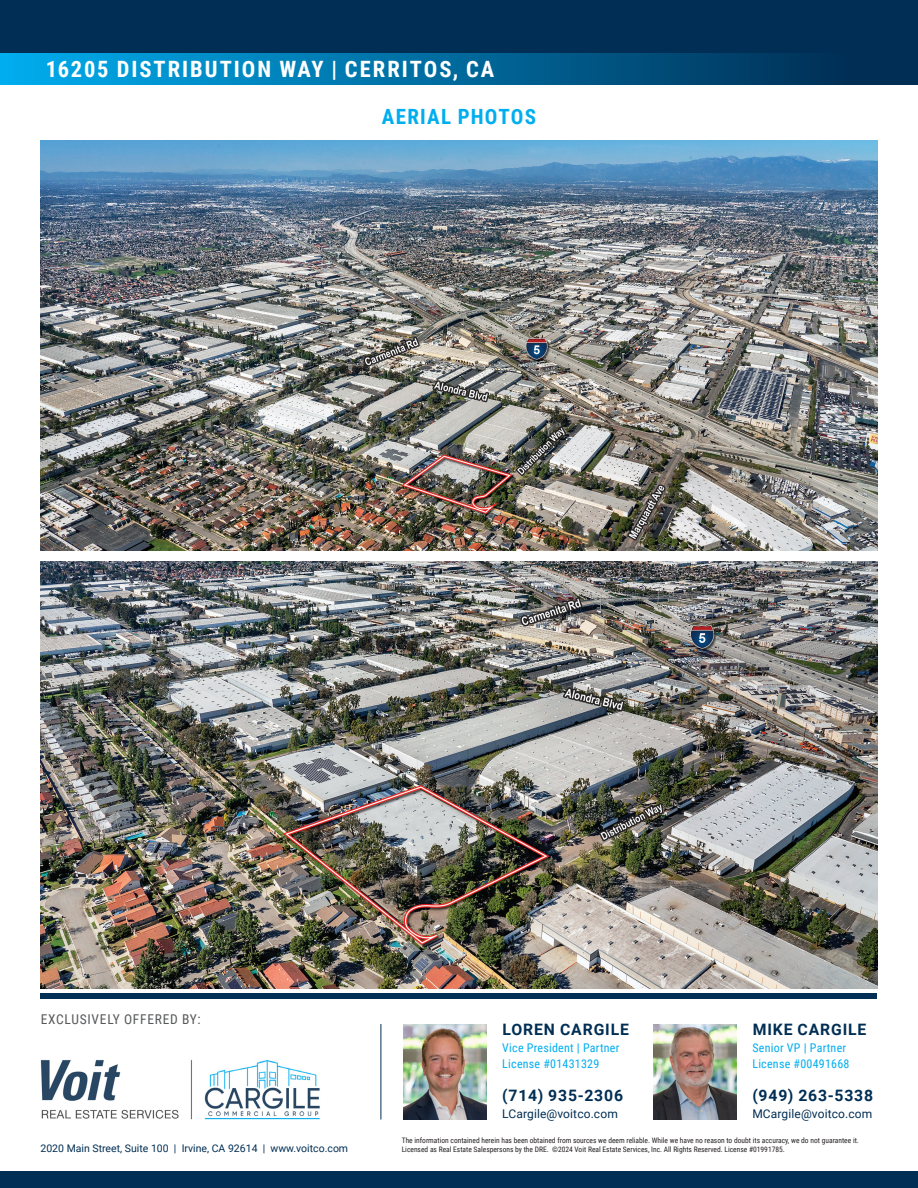
<style>
.page{position:relative;width:918px;height:1188px;background:#fff}
.page>*{position:absolute;margin:0;border:0;box-sizing:border-box;transform-origin:0 0}
.t1{font:700 22.5px "Roboto Condensed";letter-spacing:.085em;color:#fff}
.Subhead_2{font:700 21px "Roboto Condensed";letter-spacing:.06em;color:#00aeef}
.t2{font:700 15.75px "Roboto";letter-spacing:.055em;color:#002e54}
.t3{font:13.5px "Roboto Condensed";letter-spacing:.055em;color:#57585a}
.t4{font:12px/16.5px "Roboto Condensed";letter-spacing:.02em;color:#00aeef}
.t5{font:12px "Roboto";letter-spacing:.01em;color:#002e54}
.t6{font:10.5px "Roboto";color:#002e54}
.t7{font:7.5px/9px "Roboto Condensed";color:#231f20}
</style>
<div class="page">
<img style="left:40px;top:1060px;width:280px;height:60px">
<img style="left:404px;top:1024px;width:82px;height:96px">
<img style="left:654px;top:1024px;width:82px;height:96px">
<div style="left:0;top:1172px;width:918px;height:16px;background:#002e54"></div>
<div style="left:40px;top:994px;width:838px;height:5px;background:#002e54"></div>
<img style="left:40px;top:140px;width:838px;height:411px">
<img style="left:40px;top:561px;width:838px;height:427px">
<hr style="left:381px;top:1024px;width:1px;height:96px;background:#002e54">
<div style="left:0;top:0;width:918px;height:85px;background:#002e54"></div>
<div style="left:0;top:54px;width:849px;height:31px;background:linear-gradient(to right,#00adef,#002f55)"></div>
<h1 class="t1" style="left:46px;top:53px;width:450px">16205 DISTRIBUTION WAY | CERRITOS, CA</h1>
<p class="Subhead_2" style="left:382px;top:102px;width:156px">AERIAL PHOTOS</p>
<h3 class="t3" style="left:41px;top:1010px;width:161px">EXCLUSIVELY OFFERED BY:</h3>
<h3 class="t2" style="left:503px;top:1019px;width:128px">LOREN CARGILE</h3>
<h3 class="t4" style="left:502px;top:1039px;width:119px">Vice President | Partner<br>License #01431329</h3>
<h3 class="t2" style="left:502px;top:1085px;width:122px">(714) 935-2306</h3>
<h3 class="t5" style="left:502px;top:1105px;width:117px">LCargile@voitco.com</h3>
<h3 class="t2" style="left:753px;top:1019px;width:115px">MIKE CARGILE</h3>
<h3 class="t4" style="left:752px;top:1039px;width:99px">Senior VP | Partner<br>License #00491668</h3>
<h3 class="t2" style="left:752px;top:1085px;width:122px">(949) 263-5338</h3>
<h3 class="t5" style="left:752px;top:1105px;width:121px">MCargile@voitco.com</h3>
<h3 class="t6" style="left:40px;top:1141px;width:309px">2020 Main Street, Suite 100 | Irvine, CA 92614 | www.voitco.com</h3>
<p class="t7" style="left:402px;top:1136px;width:459px">The information contained herein has been obtained from sources we deem reliable. While we have no reason to doubt its accuracy, we do not guarantee it.<br>Licensed as Real Estate Salespersons by the DRE. ©2024 Voit Real Estate Services, Inc. All Rights Reserved. License #01991785.</p>
</div>
